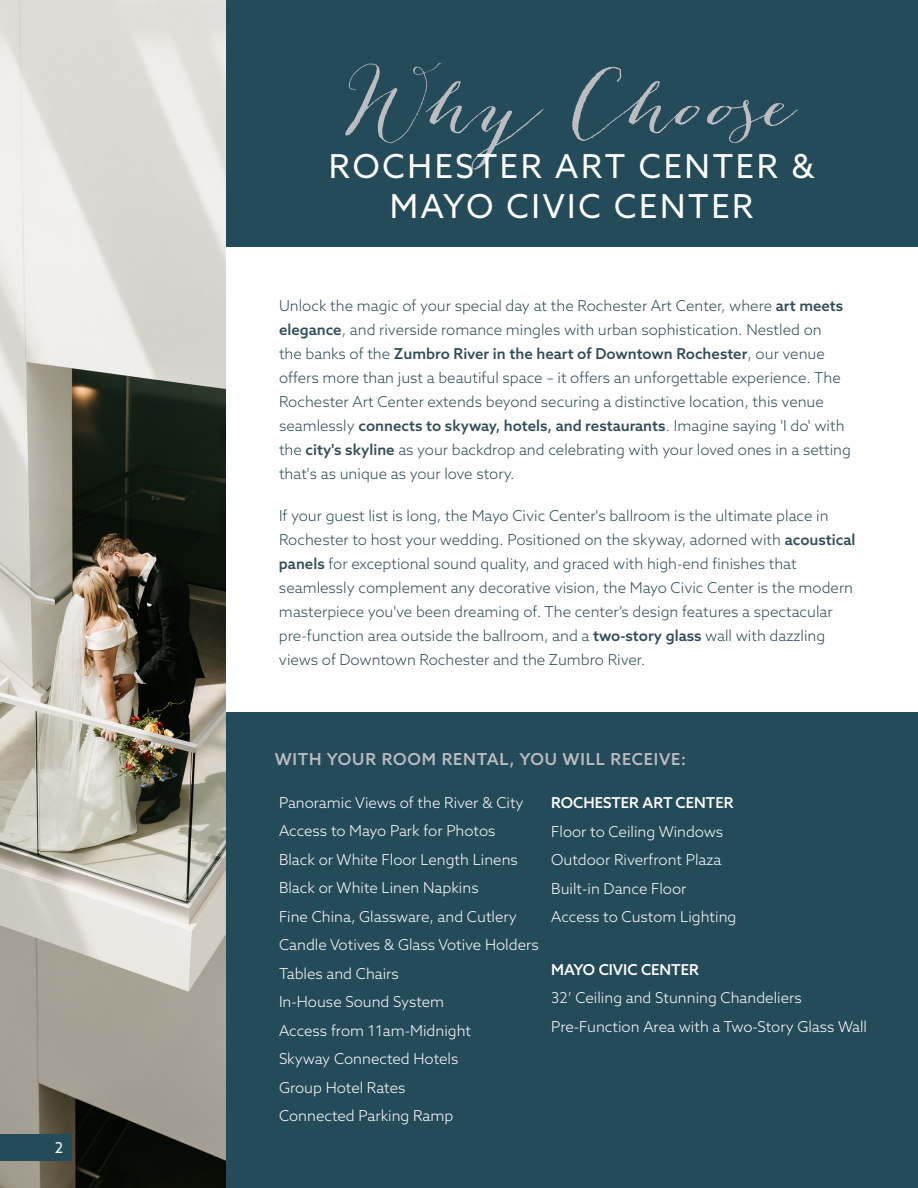
<style>
.page{position:relative;width:918px;height:1188px;background:#fff}
.page>*{position:absolute;margin:0;border:0;box-sizing:border-box;transform-origin:0 0}
.t1{font:63px "Bombshell Pro";color:#bcbdc0}
.Sans_-_Title{font:33px "Azo Sans";letter-spacing:.08em;color:#fff}
.t2{font:500 16.5px "Azo Sans";letter-spacing:.05em;color:#bcbdc0}
.t3{font:300 15px/24px "Azo Sans";color:#2f4c59}
.t4{font:300 15px "Azo Sans";color:#fff}
.t5{font:500 15px "Azo Sans";color:#fff}
.t6{font:15px "Azo Sans";color:#fff}
.s1{font-weight:500}
</style>
<div class="page">
<div style="left:225px;top:713px;width:693px;height:475px;background:#244b5a"></div>
<div style="left:0;top:0;width:918px;height:247px;background:#244b5a"></div>
<img style="left:0;top:0;width:225px;height:1188px">
<div style="left:0;top:1134px;width:72px;height:27px;background:#244b5a"></div>
<p class="t6" style="left:55px;top:1138px;width:10px">2</p>
<p class="t1" style="left:348px;top:64px;width:448px">Why Choose</p>
<p class="Sans_-_Title" style="left:329px;top:145px;width:487px">ROCHESTER ART CENTER &amp;</p>
<p class="Sans_-_Title" style="left:390px;top:185px;width:365px">MAYO CIVIC CENTER</p>
<p class="t3" style="left:279px;top:294px;width:574px">Unlock the magic of your special day at the Rochester Art Center, where <span class="s1">art meets elegance</span>, and riverside romance mingles with urban sophistication. Nestled on<br>the banks of the <span class="s1">Zumbro River in the heart of Downtown Rochester</span>, our venue offers more than just a beautiful space – it offers an unforgettable experience. The Rochester Art Center extends beyond securing a distinctive location, this venue seamlessly <span class="s1">connects to skyway, hotels, and restaurants</span>. Imagine saying 'I do' with the <span class="s1">city's skyline</span> as your backdrop and celebrating with your loved ones in a setting that's as unique as your love story.</p>
<p class="t3" style="left:279px;top:504px;width:578px">If your guest list is long, the Mayo Civic Center's ballroom is the ultimate place in Rochester to host your wedding. Positioned on the skyway, adorned with <span class="s1">acoustical panels</span> for exceptional sound quality, and graced with high-end finishes that seamlessly complement any decorative vision, the Mayo Civic Center is the modern masterpiece you've been dreaming of. The center’s design features a spectacular pre-function area outside the ballroom, and a <span class="s1">two-story glass</span> wall with dazzling views of Downtown Rochester and the Zumbro River.</p>
<p class="t2" style="left:275px;top:749px;width:413px">WITH YOUR ROOM RENTAL, YOU WILL RECEIVE:</p>
<p class="t5" style="left:551px;top:793px;width:184px">ROCHESTER ART CENTER</p>
<p class="t4" style="left:551px;top:822px;width:173px">Floor to Ceiling Windows</p>
<p class="t4" style="left:551px;top:850px;width:172px">Outdoor Riverfront Plaza</p>
<p class="t4" style="left:551px;top:879px;width:137px">Built-in Dance Floor</p>
<p class="t4" style="left:551px;top:907px;width:187px">Access to Custom Lighting</p>
<p class="t5" style="left:551px;top:959px;width:149px">MAYO CIVIC CENTER</p>
<p class="t4" style="left:551px;top:988px;width:252px">32’ Ceiling and Stunning Chandeliers</p>
<p class="t4" style="left:551px;top:1017px;width:317px">Pre-Function Area with a Two-Story Glass Wall</p>
<p class="t4" style="left:279px;top:793px;width:246px">Panoramic Views of the River &amp; City</p>
<p class="t4" style="left:279px;top:821px;width:218px">Access to Mayo Park for Photos</p>
<p class="t4" style="left:279px;top:850px;width:240px">Black or White Floor Length Linens</p>
<p class="t4" style="left:279px;top:878px;width:201px">Black or White Linen Napkins</p>
<p class="t4" style="left:279px;top:907px;width:240px">Fine China, Glassware, and Cutlery</p>
<p class="t4" style="left:279px;top:935px;width:261px">Candle Votives &amp; Glass Votive Holders</p>
<p class="t4" style="left:279px;top:964px;width:121px">Tables and Chairs</p>
<p class="t4" style="left:279px;top:992px;width:167px">In-House Sound System</p>
<p class="t4" style="left:279px;top:1021px;width:194px">Access from 11am-Midnight</p>
<p class="t4" style="left:279px;top:1049px;width:181px">Skyway Connected Hotels</p>
<p class="t4" style="left:279px;top:1078px;width:128px">Group Hotel Rates</p>
<p class="t4" style="left:279px;top:1106px;width:176px">Connected Parking Ramp</p>
</div>
